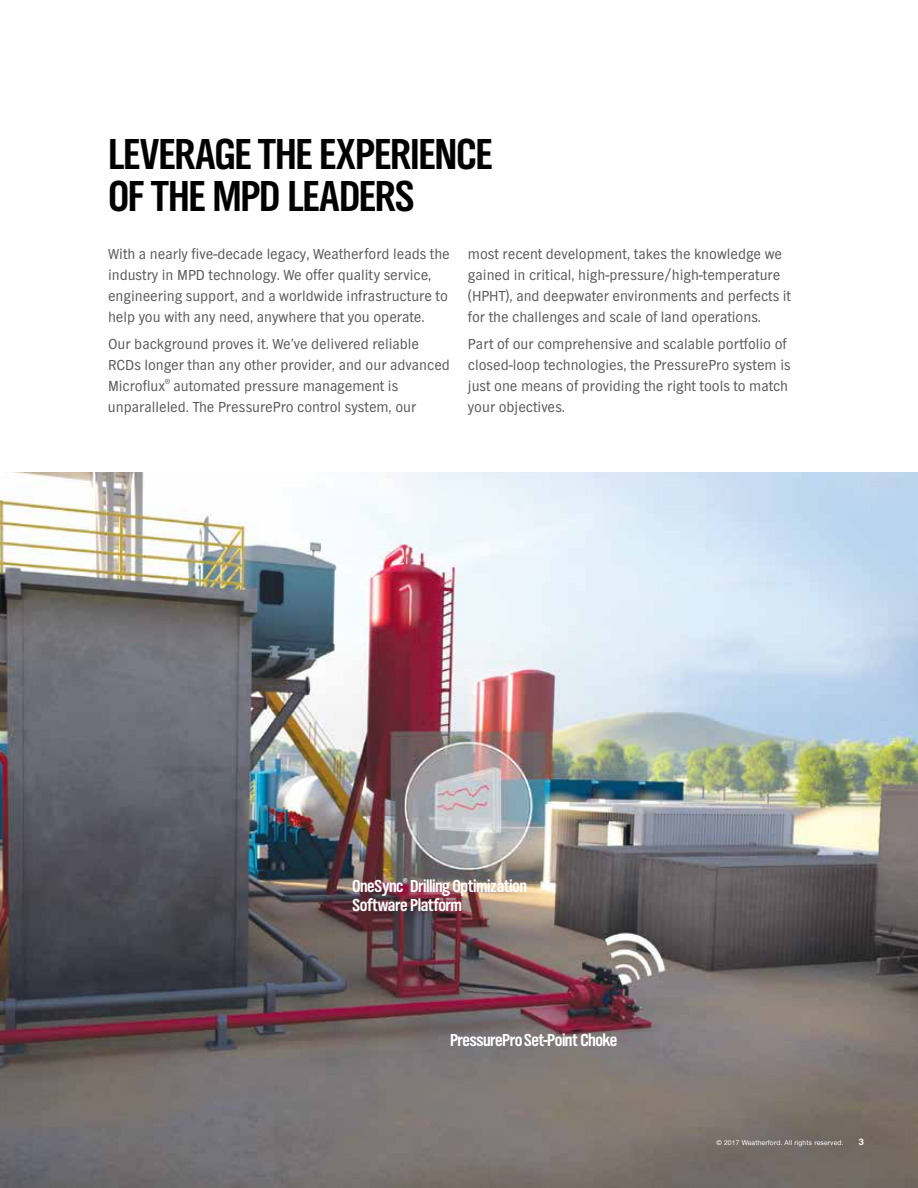
<style>
.page{position:relative;width:918px;height:1188px;background:#fff}
.page>*{position:absolute;margin:0;border:0;box-sizing:border-box;transform-origin:0 0}
.t1{font:45px/42px "TV Nord EF Bold Con";letter-spacing:-.02em;color:#000}
.t2{font:18px/19.5px "TV Nord EF Bold Con";letter-spacing:-.025em;color:#fff}
.t3{font:15px/21px "TV Nord EF";color:#58595b}
.t4{font:700 9px "Helvetica Neue LT";color:#fff}
.t5{font:6.75px "Helvetica Neue LT";letter-spacing:.025em;color:#fff}
</style>
<div class="page">
<img style="left:0;top:472px;width:918px;height:716px">
<h1 class="t1" style="left:108px;top:134px;width:386px">LEVERAGE THE EXPERIENCE<br>OF THE MPD LEADERS</h1>
<p class="t3" style="left:108px;top:243px;width:343px">With a nearly five-decade legacy, Weatherford leads the industry in MPD technology. We offer quality service, engineering support, and a worldwide infrastructure to help you with any need, anywhere that you operate.</p>
<p class="t3" style="left:108px;top:334px;width:343px">Our background proves it. We’ve delivered reliable RCDs longer than any other provider, and our advanced Microflux<sup>®</sup> automated pressure management is unparalleled. The PressurePro control system, our</p>
<p class="t3" style="left:468px;top:243px;width:325px">most recent development, takes the knowledge we gained in critical, high-pressure/high-temperature (HPHT), and deepwater environments and perfects it for the challenges and scale of land operations.</p>
<p class="t3" style="left:468px;top:334px;width:324px">Part of our comprehensive and scalable portfolio of closed-loop technologies, the PressurePro system is just one means of providing the right tools to match your objectives.</p>
<p class="t2" style="left:352px;top:876px;width:176px">OneSync<sup>®</sup> Drilling Optimization<br>Software Platform</p>
<p class="t2" style="left:450px;top:1031px;width:169px">PressureProSet-Point Choke</p>
<p class="t5" style="left:716px;top:1138px;width:129px">© 2017 Weatherford. All rights reserved.</p>
<p class="t4" style="left:859px;top:1136px;width:7px">3</p>
</div>
